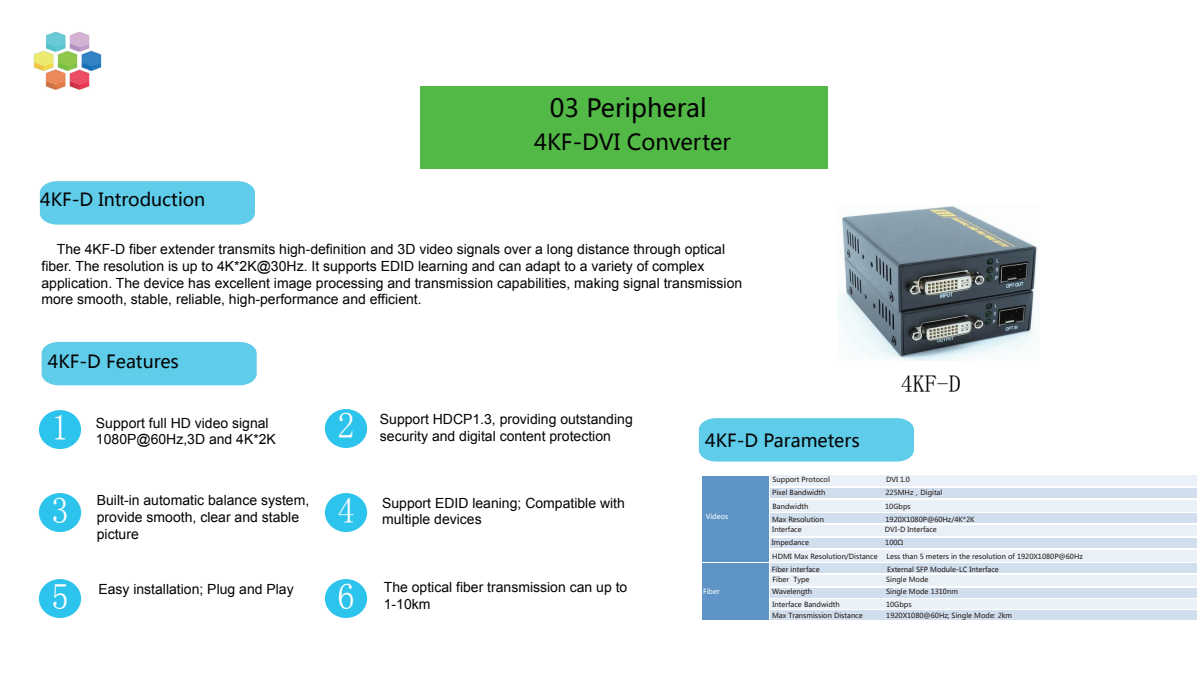
<style>
.page{position:relative;width:1203px;height:673px;background:#fff}
.page>*{position:absolute;margin:0;border:0;box-sizing:border-box;transform-origin:0 0}
.t1{font:36px "Sim Sun";color:#fff;scale:.96 1}
.t2{font:25px "Microsoft Ya Hei";color:#030303}
.t3{font:24px "Sim Sun";color:#030303}
.t4{font:22px "Microsoft Ya Hei";color:#030303}
.t5{font:18px "Microsoft Ya Hei";color:#030303}
.t6{font:14px/16.8px "Arial";color:#030303}
.t7{font:7px "Microsoft Ya Hei";color:#211814}
.t8{font:7px "Microsoft Ya Hei";color:#fff}
</style>
<div class="page">
<div style="left:420px;top:86px;width:408px;height:82px;background:#52b947"></div>
<img style="left:33px;top:31px;width:69px;height:59px">
<div style="left:325px;top:579px;width:42px;height:39px;background:#2cc3ec;border-radius:50%"></div>
<div style="left:325px;top:493px;width:42px;height:39px;background:#2cc3ec;border-radius:50%"></div>
<div style="left:39px;top:579px;width:42px;height:39px;background:#2cc3ec;border-radius:50%"></div>
<div style="left:325px;top:409px;width:42px;height:39px;background:#2cc3ec;border-radius:50%"></div>
<div style="left:39px;top:493px;width:42px;height:39px;background:#2cc3ec;border-radius:50%"></div>
<div style="left:39px;top:410px;width:42px;height:39px;background:#2cc3ec;border-radius:50%"></div>
<div style="left:40px;top:181px;width:215px;height:44px;background:#5fcce9"></div>
<div style="left:42px;top:342px;width:215px;height:43px;background:#5fcce9"></div>
<div style="left:770px;top:488px;width:427px;height:10px;background:#d1deee"></div>
<div style="left:770px;top:514px;width:427px;height:9px;background:#d1deee"></div>
<div style="left:770px;top:475px;width:427px;height:11px;background:#eaf0f8"></div>
<div style="left:770px;top:500px;width:427px;height:12px;background:#eaf0f8"></div>
<div style="left:702px;top:476px;width:66px;height:85px;background:#5e94c6"></div>
<div style="left:770px;top:538px;width:427px;height:9px;background:#d1deee"></div>
<div style="left:770px;top:563px;width:427px;height:10px;background:#d1deee"></div>
<div style="left:770px;top:525px;width:427px;height:11px;background:#eaf0f8"></div>
<div style="left:770px;top:550px;width:427px;height:11px;background:#eaf0f8"></div>
<div style="left:770px;top:588px;width:427px;height:9px;background:#d1deee"></div>
<div style="left:770px;top:610px;width:427px;height:10px;background:#d1deee"></div>
<div style="left:770px;top:575px;width:427px;height:10px;background:#eaf0f8"></div>
<div style="left:770px;top:600px;width:427px;height:9px;background:#eaf0f8"></div>
<div style="left:699px;top:418px;width:215px;height:44px;background:#5fcce9"></div>
<div style="left:702px;top:563px;width:66px;height:57px;background:#5e94c6"></div>
<img style="left:838px;top:206px;width:199px;height:155px">
<p class="t5" style="left:40px;top:188px;width:167px">4KF-D Introduction</p>
<h2 class="t2" style="left:550px;top:91px;width:158px">03 Peripheral</h2>
<h3 class="t4" style="left:534px;top:127px;width:198px">4KF-DVI Converter</h3>
<p class="t6" style="left:41px;top:241px;width:702px;text-indent:15px">The 4KF-D fiber extender transmits high-definition and 3D video signals over a long distance through optical fiber. The resolution is up to 4K*2K@30Hz. It supports EDID learning and can adapt to a variety of complex application. The device has excellent image processing and transmission capabilities, making signal transmission more smooth, stable, reliable, high-performance and efficient.</p>
<p class="t5" style="left:48px;top:349px;width:133px">4KF-D Features</p>
<h3 class="t3" style="left:901px;top:372px;width:61px">4KF-D</h3>
<h1 class="t1" style="left:52px;top:409px;width:20px">1</h1>
<p class="t6" style="left:96px;top:414px;width:181px">Support full HD video signal<br>1080P@60Hz,3D and 4K*2K</p>
<h1 class="t1" style="left:338px;top:408px;width:20px">2</h1>
<p class="t6" style="left:380px;top:411px;width:254px">Support HDCP1.3, providing outstanding security and digital content protection</p>
<p class="t5" style="left:705px;top:429px;width:156px">4KF-D Parameters</p>
<h1 class="t1" style="left:52px;top:492px;width:20px">3</h1>
<h1 class="t1" style="left:52px;top:578px;width:20px">5</h1>
<p class="t6" style="left:97px;top:492px;width:214px">Built-in automatic balance system, provide smooth, clear and stable picture</p>
<p class="t6" style="left:98px;top:581px;width:197px">Easy installation; Plug and Play</p>
<h1 class="t1" style="left:338px;top:492px;width:20px">4</h1>
<h1 class="t1" style="left:338px;top:578px;width:20px">6</h1>
<p class="t6" style="left:382px;top:494px;width:244px">Support EDID leaning; Compatible with multiple devices</p>
<p class="t6" style="left:384px;top:579px;width:245px">The optical fiber transmission can up to<br>1-10km</p>
<p class="t8" style="left:705px;top:512px;width:50px">输出板卡（张）</p>
<p class="t8" style="left:706px;top:512px;width:24px">Videos</p>
<p class="t8" style="left:703px;top:587px;width:18px">Fiber</p>
<p class="t7" style="left:773px;top:475px;width:59px">Support Protocol</p>
<p class="t7" style="left:886px;top:475px;width:26px">DVI 1.0</p>
<p class="t7" style="left:773px;top:502px;width:37px">Bandwidth</p>
<p class="t7" style="left:885px;top:502px;width:27px">10Gbps</p>
<p class="t7" style="left:772px;top:515px;width:53px">Max Resolution</p>
<p class="t7" style="left:886px;top:515px;width:91px">1920X1080P@60Hz/4K*2K</p>
<p class="t7" style="left:772px;top:537px;width:39px">Impedance</p>
<p class="t7" style="left:885px;top:537px;width:20px">100Ω</p>
<p class="t7" style="left:772px;top:488px;width:55px">Pixel Bandwidth</p>
<p class="t7" style="left:886px;top:488px;width:58px">225MHz，Digital</p>
<p class="t7" style="left:772px;top:525px;width:31px">Interface</p>
<p class="t7" style="left:885px;top:525px;width:53px">DVI-D Interface</p>
<p class="t7" style="left:772px;top:552px;width:107px">HDMI Max Resolution/Distance</p>
<p class="t7" style="left:887px;top:552px;width:198px">Less than 5 meters in the resolution of 1920X1080P@60Hz</p>
<p class="t7" style="left:772px;top:564px;width:49px">Fiber interface</p>
<p class="t7" style="left:887px;top:564px;width:113px">External SFP Module-LC Interface</p>
<p class="t7" style="left:772px;top:587px;width:42px">Wavelength</p>
<p class="t7" style="left:886px;top:587px;width:73px">Single Mode 1310nm</p>
<p class="t7" style="left:773px;top:575px;width:38px">Fiber Type</p>
<p class="t7" style="left:886px;top:575px;width:44px">Single Mode</p>
<p class="t7" style="left:773px;top:600px;width:69px">Interface Bandwidth</p>
<p class="t7" style="left:886px;top:600px;width:27px">10Gbps</p>
<p class="t7" style="left:772px;top:611px;width:92px">Max Transmission Distance</p>
<p class="t7" style="left:886px;top:611px;width:127px">1920X1080@60Hz; Single Mode: 2km</p>
</div>
